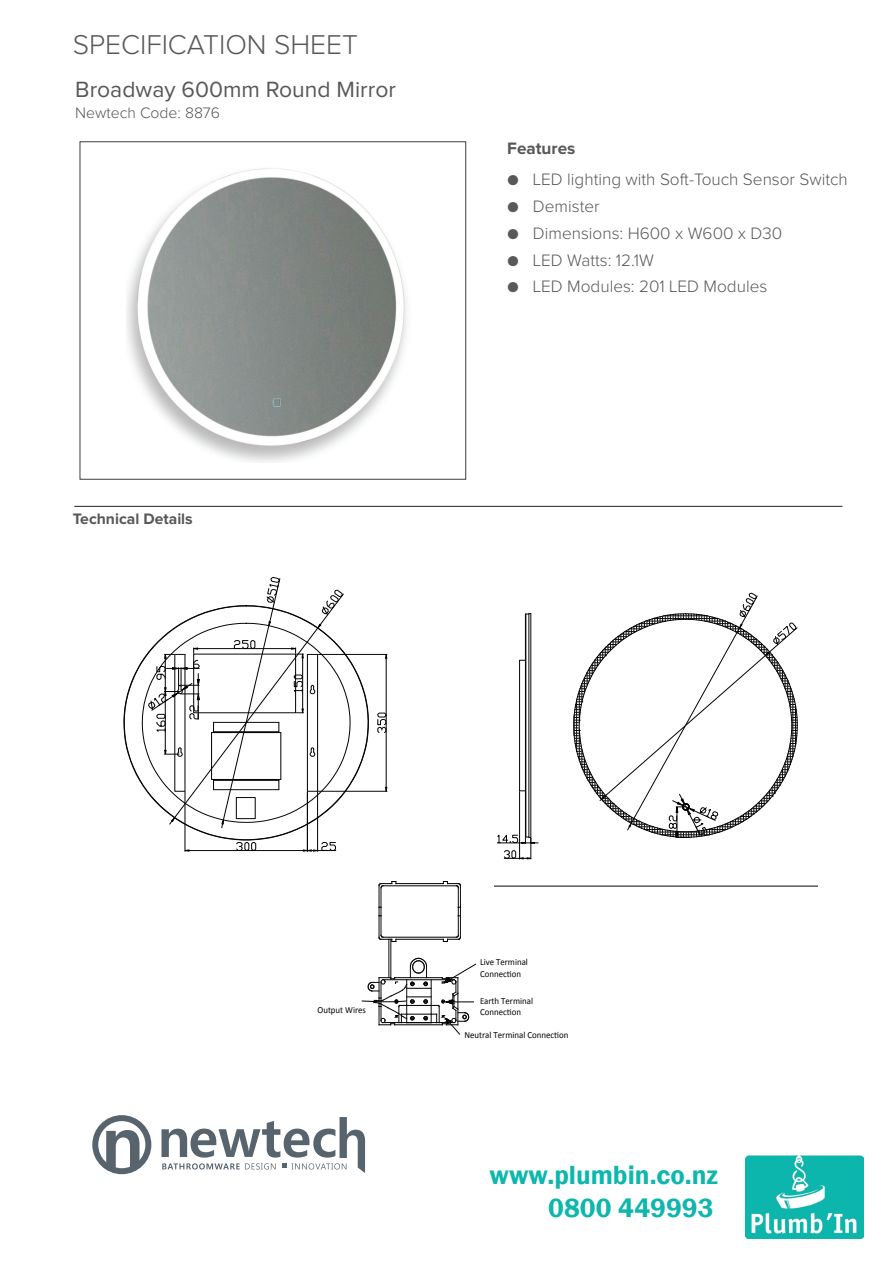
<style>
.page{position:relative;width:893px;height:1263px;background:#fff}
.page>*{position:absolute;margin:0;border:0;box-sizing:border-box;transform-origin:0 0}
.t1{font:300 28.2px "Proxima Nova";color:#57585a}
.t2{font:600 27px/32.4px "Franklin Gothic";color:#0cb7ad;text-align:right}
.t3{font:22.95px "Proxima Nova";color:#57585a}
.t4{font:300 17.1px "Proxima Nova";color:#57585a}
.t5{font:700 17.1px "Proxima Nova";color:#57585a}
.t6{font:300 15.75px "Proxima Nova";color:#57585a}
.t7{font:700 15.75px "Proxima Nova";color:#57585a}
.t8{font:10.5px "Arial";color:#040503;scale:1.05 1}
.t9{font:9.3px/11.1px "Calibri";color:#050504;scale:.95 1}
</style>
<div class="page">
<img style="left:126px;top:168px;width:281px;height:295px">
<div style="left:80px;top:141px;width:386px;height:339px;border:1px solid #3e3e3f"></div>
<hr style="left:74px;top:506px;width:768px;height:1px;background:#231f20">
<div style="left:92px;top:1115px;width:59px;height:59px;border:6px solid #57646d;border-radius:50%"></div>
<svg style="left:106px;top:1130px;width:34px;height:41px"></svg>
<svg style="left:161px;top:1117px;width:204px;height:56px"></svg>
<svg style="left:123px;top:576px;width:196px;height:276px"></svg>
<svg style="left:303px;top:842px;width:173px;height:193px"></svg>
<svg style="left:142px;top:577px;width:246px;height:251px"></svg>
<svg style="left:494px;top:613px;width:324px;height:273px"></svg>
<hr style="left:519px;top:791px;width:1px;height:68px;background:#040503">
<svg style="left:497px;top:833px;width:41px;height:27px"></svg>
<svg style="left:574px;top:592px;width:224px;height:249px"></svg>
<img style="left:745px;top:1156px;width:118px;height:82px">
<h1 class="t1" style="left:73px;top:31px;width:287px">SPECIFICATION SHEET</h1>
<h3 class="t3" style="left:75px;top:79px;width:322px">Broadway 600mm Round Mirror</h3>
<p class="t6" style="left:75px;top:105px;width:146px">Newtech Code: 8876</p>
<p class="t7" style="left:73px;top:512px;width:122px">Technical Details</p>
<p class="t5" style="left:507px;top:141px;width:70px">Features</p>
<p class="t4" style="left:507px;top:172px;width:342px">● LED lighting with Soft-Touch Sensor Switch</p>
<p class="t4" style="left:507px;top:199px;width:94px">● Demister</p>
<p class="t4" style="left:507px;top:225px;width:277px">● Dimensions: H600 x W600 x D30</p>
<p class="t4" style="left:507px;top:252px;width:148px">● LED Watts: 12.1W</p>
<p class="t4" style="left:507px;top:279px;width:262px">● LED Modules: 201 LED Modules</p>
<p class="t9" style="left:480px;top:957px;width:52px">Live Terminal<br>Connection</p>
<p class="t9" style="left:480px;top:995px;width:57px">Earth Terminal</p>
<p class="t8" style="left:337px;top:1014px;width:13px;rotate:-90deg">15</p>
<p class="t9" style="left:317px;top:1004px;width:53px">Output Wires</p>
<p class="t9" style="left:480px;top:1006px;width:45px">Connection</p>
<p class="t9" style="left:464px;top:1029px;width:111px">Neutral Terminal Connection</p>
<h2 class="t2" style="left:490px;top:1159px;width:230px">www.plumbin.co.nz<br>0800 449993</h2>
</div>
